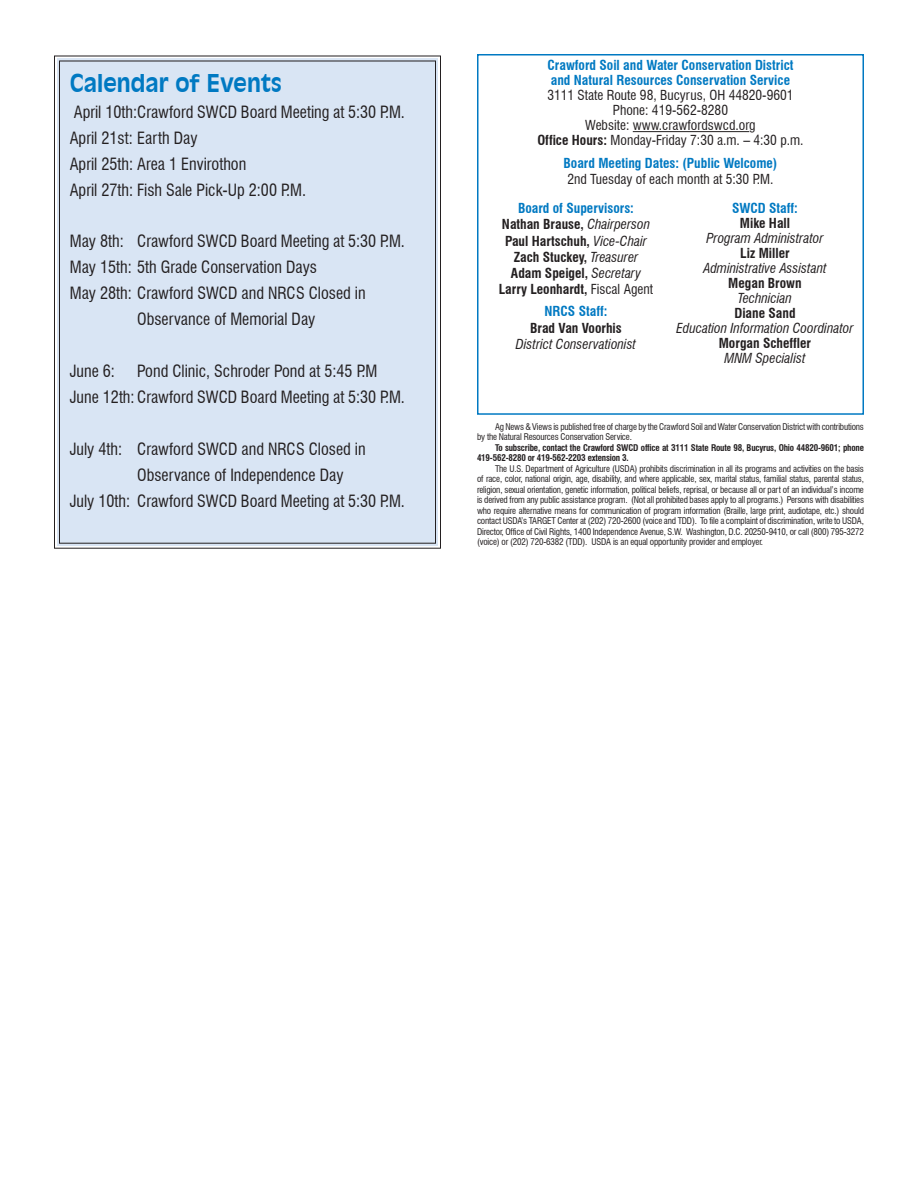
<style>
.page{position:relative;width:918px;height:1188px;background:#fff}
.page>*{position:absolute;margin:0;border:0;box-sizing:border-box;transform-origin:0 0}
.Headline{font:700 24px "Incised 901 BT";color:#0079c2;scale:.94 1}
.Text{font:condensed 16.5px/26px "Swiss 721 BT";color:#231f20}
.t1{font:700 condensed 13.5px "Swiss 721 BT";color:#231f20}
.Text-2{font:condensed 13.5px "Swiss 721 BT";color:#231f20}
.t2{font:700 condensed 13.5px/15px "Swiss 721 BT";color:#0079c2}
.t3{font:italic condensed 13.5px "Swiss 721 BT";color:#231f20}
.t4{font:condensed 9px/10.5px "Swiss 721 BT";letter-spacing:-.02em;color:#231f20}
.t5{font:700 condensed 9px/10.5px "Swiss 721 BT";letter-spacing:-.02em;color:#231f20}
.s1{font-weight:700}
.s2{font-weight:400;font-style:italic}
.s3{font-weight:400}
</style>
<div class="page">
<div style="left:477px;top:54px;width:387px;height:361px;border:2px solid #0079c2"></div>
<hr style="left:633px;top:131px;width:116px;height:1px;background:#231f20">
<div style="left:54px;top:55px;width:387px;height:494px;background:#d9e5f4"></div>
<p class="Headline" style="left:70px;top:68px;width:227px">Calendar of Events</p>
<p class="Text" style="left:74px;top:99px;width:333px">April 10th:Crawford SWCD Board Meeting at 5:30 P.M.</p>
<p class="Text" style="left:70px;top:125px;width:129px">April 21st: Earth Day</p>
<p class="Text" style="left:70px;top:151px;width:178px">April 25th: Area 1 Envirothon</p>
<p class="Text" style="left:70px;top:177px;width:238px">April 27th: Fish Sale Pick-Up 2:00 P.M.</p>
<p class="Text" style="left:70px;top:228px;width:337px">May 8th: Crawford SWCD Board Meeting at 5:30 P.M.</p>
<p class="Text" style="left:70px;top:254px;width:249px">May 15th: 5th Grade Conservation Days</p>
<p class="Text" style="left:137px;top:280px;width:230px;text-indent:-68px">May 28th: Crawford SWCD and NRCS Closed in<br>Observance of Memorial Day</p>
<p class="Text" style="left:70px;top:358px;width:47px">June 6:</p>
<p class="Text" style="left:137px;top:358px;width:242px">Pond Clinic, Schroder Pond at 5:45 P.M</p>
<p class="Text" style="left:70px;top:384px;width:337px">June 12th: Crawford SWCD Board Meeting at 5:30 P.M.</p>
<p class="Text" style="left:137px;top:436px;width:230px;text-indent:-68px">July 4th: Crawford SWCD and NRCS Closed in<br>Observance of Independence Day</p>
<p class="Text" style="left:70px;top:488px;width:337px">July 10th: Crawford SWCD Board Meeting at 5:30 P.M.</p>
<p class="t2" style="left:548px;top:58px;width:247px">Crawford Soil and Water Conservation District and Natural Resources Conservation Service</p>
<p class="Text-2" style="left:547px;top:87px;width:248px">3111 State Route 98, Bucyrus, OH 44820-9601</p>
<p class="Text-2" style="left:613px;top:102px;width:117px">Phone: 419-562-8280</p>
<p class="Text-2" style="left:585px;top:117px;width:172px">Website: www.crawfordswcd.org</p>
<p class="Text-2" style="left:537px;top:132px;width:268px"><span class="s1">Office Hours:</span> Monday-Friday 7:30 a.m. – 4:30 p.m.</p>
<p class="t2" style="left:564px;top:155px;width:215px">Board Meeting Dates: (Public Welcome)</p>
<p class="Text-2" style="left:567px;top:171px;width:208px">2nd Tuesday of each month at 5:30 P.M.</p>
<p class="t2" style="left:732px;top:201px;width:67px">SWCD Staff:</p>
<p class="t1" style="left:740px;top:215px;width:52px">Mike Hall</p>
<p class="t3" style="left:707px;top:230px;width:119px">Program Administrator</p>
<p class="t1" style="left:740px;top:245px;width:51px">Liz Miller</p>
<p class="t3" style="left:703px;top:260px;width:125px">Administrative Assistant</p>
<p class="t1" style="left:728px;top:275px;width:75px">Megan Brown</p>
<p class="t3" style="left:738px;top:290px;width:55px">Technician</p>
<p class="t1" style="left:734px;top:305px;width:63px">Diane Sand</p>
<p class="t3" style="left:676px;top:320px;width:179px">Education Information Coordinator</p>
<p class="t1" style="left:719px;top:335px;width:94px">Morgan Scheffler</p>
<p class="t3" style="left:724px;top:350px;width:83px">MNM Specialist</p>
<p class="t2" style="left:518px;top:201px;width:117px">Board of Supervisors:</p>
<p class="t1" style="left:502px;top:216px;width:150px">Nathan Brause, <span class="s2">Chairperson</span></p>
<p class="t1" style="left:505px;top:233px;width:143px">Paul Hartschuh, <span class="s2">Vice-Chair</span></p>
<p class="t1" style="left:514px;top:249px;width:126px">Zach Stuckey, <span class="s2">Treasurer</span></p>
<p class="t1" style="left:511px;top:265px;width:132px">Adam Speigel, <span class="s2">Secretary</span></p>
<p class="t1" style="left:499px;top:281px;width:156px">Larry Leonhardt, <span class="s3">Fiscal Agent</span></p>
<p class="t2" style="left:545px;top:304px;width:64px">NRCS Staff:</p>
<p class="t1" style="left:530px;top:320px;width:93px">Brad Van Voorhis</p>
<p class="t3" style="left:516px;top:336px;width:122px">District Conservationist</p>
<p class="t4" style="left:477px;top:421px;width:388px;text-indent:18px">Ag News &amp; Views is published free of charge by the Crawford Soil and Water Conservation District with contributions by the Natural Resources Conservation Service.</p>
<p class="t5" style="left:477px;top:442px;width:389px;text-indent:18px">To subscribe, contact the Crawford SWCD office at 3111 State Route 98, Bucyrus, Ohio 44820-9601; phone<br>419-562-8280 or 419-562-2203 extension 3.</p>
<p class="t4" style="left:477px;top:463px;width:389px;text-align:justify;text-indent:18px">The U.S. Department of Agriculture (USDA) prohibits discrimination in all its programs and activities on the basis of race, color, national origin, age, disability, and where applicable, sex, marital status, familial status, parental status, religion, sexual orientation, genetic information, political beliefs, reprisal, or because all or part of an individual’s income is derived from any public assistance program. (Not all prohibited bases apply to all programs.) Persons with disabilities who require alternative means for communication of program information (Braille, large print, audiotape, etc.) should contact USDA’s TARGET Center at (202) 720-2600 (voice and TDD). To file a complaint of discrimination, write to USDA, Director, Office of Civil Rights, 1400 Independence Avenue, S.W. Washington, D.C. 20250-9410, or call (800) 795-3272 (voice) or (202) 720-6382 (TDD). USDA is an equal opportunity provider and employer.</p>
</div>
